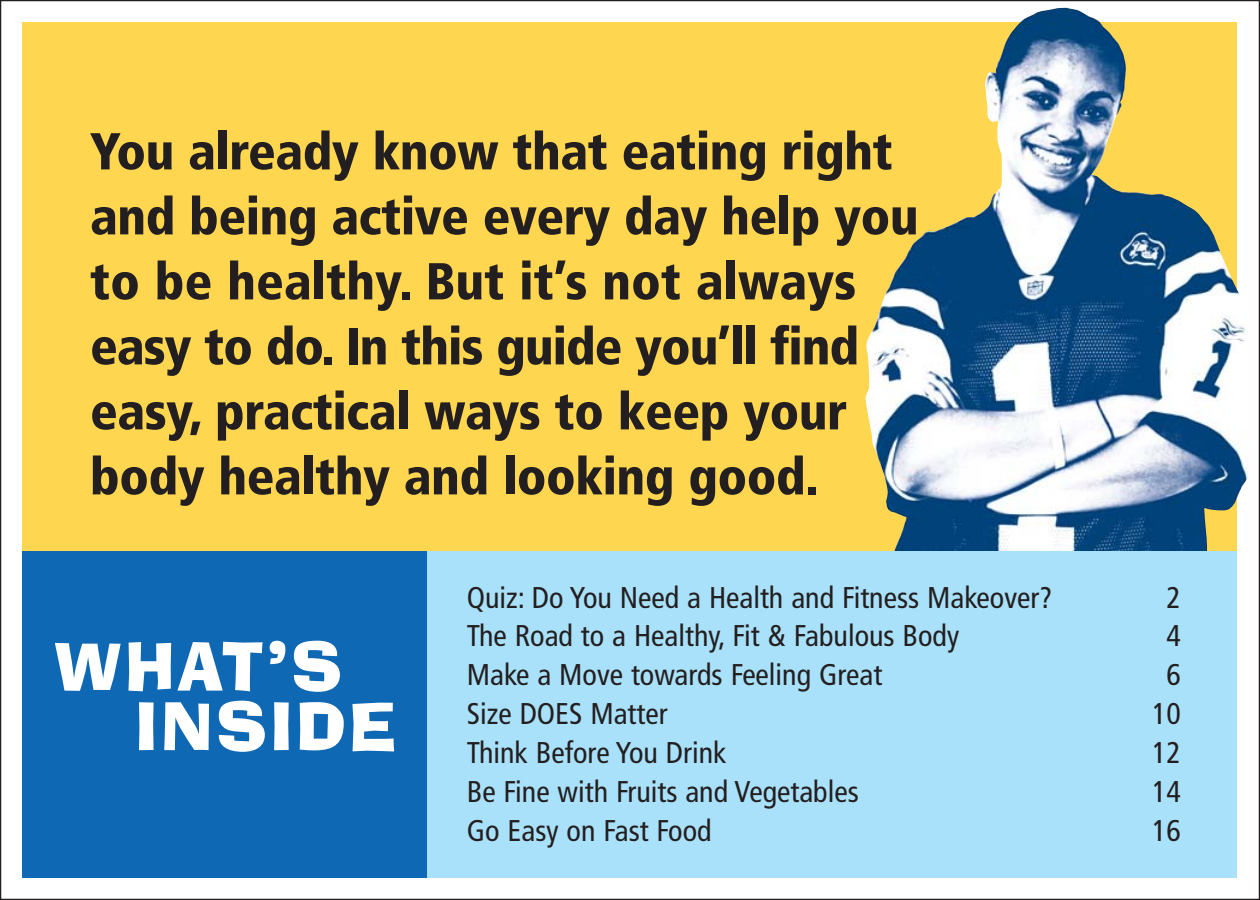
<style>
.page{position:relative;width:1260px;height:900px;background:#fff}
.page>*{position:absolute;margin:0;border:0;box-sizing:border-box;transform-origin:0 0}
.t1{font:65px/60px "Ad Lib BT";letter-spacing:.04em;color:#fff}
.t2{font:900 condensed 52px/65px "Frutiger";letter-spacing:-.01em;color:#231f20}
.t3{font:condensed 30px "Frutiger";color:#231f20}
</style>
<div class="page">
<div style="left:22px;top:22px;width:1216px;height:856px;background:#ffd64f"></div>
<img style="left:865px;top:8px;width:383px;height:543px">
<div style="left:22px;top:551px;width:1216px;height:327px;background:#0f68b3"></div>
<div style="left:428px;top:551px;width:810px;height:327px;background:#aae1fa"></div>
<h2 class="t2" style="left:90px;top:123px;width:830px">You already know that eating right and being active every day help you to be healthy. But it’s not always easy to do. In this guide you’ll find easy, practical ways to keep your body healthy and looking good.</h2>
<h1 class="t1" style="left:135px;top:644px;width:262px;text-indent:-81px">WHAT’S<br>INSIDE</h1>
<p class="t3" style="left:467px;top:585px;width:587px">Quiz: Do You Need a Health and Fitness Makeover?</p>
<p class="t3" style="left:1167px;top:585px;width:16px">2</p>
<p class="t3" style="left:467px;top:624px;width:494px">The Road to a Healthy, Fit &amp; Fabulous Body</p>
<p class="t3" style="left:1167px;top:624px;width:16px">4</p>
<p class="t3" style="left:467px;top:663px;width:417px">Make a Move towards Feeling Great</p>
<p class="t3" style="left:1167px;top:663px;width:16px">6</p>
<p class="t3" style="left:467px;top:702px;width:202px">Size DOES Matter</p>
<p class="t3" style="left:1152px;top:702px;width:30px">10</p>
<p class="t3" style="left:467px;top:741px;width:261px">Think Before You Drink</p>
<p class="t3" style="left:1152px;top:741px;width:30px">12</p>
<p class="t3" style="left:467px;top:779px;width:393px">Be Fine with Fruits and Vegetables</p>
<p class="t3" style="left:1152px;top:779px;width:30px">14</p>
<p class="t3" style="left:467px;top:818px;width:246px">Go Easy on Fast Food</p>
<p class="t3" style="left:1152px;top:818px;width:30px">16</p>
</div>
